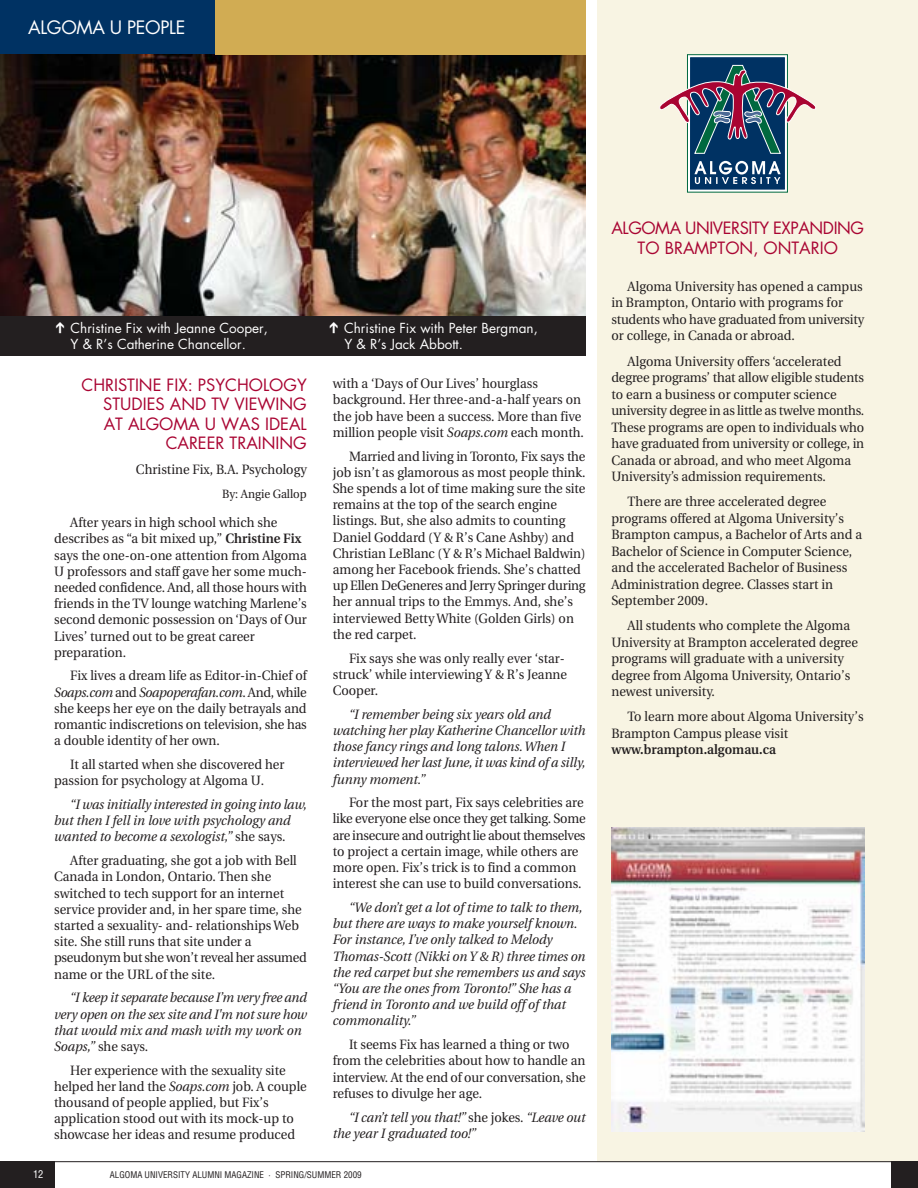
<style>
.page{position:relative;width:918px;height:1188px;background:#fff}
.page>*{position:absolute;margin:0;border:0;box-sizing:border-box;transform-origin:0 0}
.t1{font:18px "Futura";letter-spacing:-.015em;color:#fff}
.t2{font:16.5px/19.5px "Futura";color:#a90432;text-align:right}
.t3{font:16.5px/19.5px "Futura";letter-spacing:-.025em;color:#a90432;text-align:center}
.t4{font:13.5px/16.2px "Utopia";color:#231f20;scale:.95 1}
.t5{font:italic 13.5px/16.2px "Utopia";color:#231f20;scale:.95 1}
.t6{font:13.5px/15.8px "Futura";color:#fff}
.t7{font:600 13.5px "Utopia";color:#231f20;scale:.95 1}
.t8{font:12px "Utopia";color:#231f20;scale:.95 1}
.t9{font:condensed 10.5px "Helvetica";color:#fff}
.t10{font:condensed 9px "Helvetica";color:#231f20}
.s1{font-weight:600}
.s2{font-style:italic}
.s3{font-style:normal}
</style>
<div class="page">
<div style="left:598px;top:0;width:320px;height:1162px;background:#f8f4e3"></div>
<div style="left:891px;top:1162px;width:27px;height:26px;background:#231f20"></div>
<div style="left:0;top:1162px;width:54px;height:26px;background:#231f20"></div>
<hr style="left:0;top:1161px;width:918px;height:1px;background:#231f20">
<div style="left:0;top:0;width:215px;height:55px;background:#003263"></div>
<img style="left:0;top:55px;width:585px;height:262px">
<div style="left:215px;top:0;width:370px;height:55px;background:#d1ac53"></div>
<div style="left:0;top:317px;width:585px;height:39px;background:#231f20"></div>
<img style="left:611px;top:827px;width:253px;height:305px">
<div style="left:687px;top:54px;width:101px;height:138px;background:#fff;border:1px solid #00693f"></div>
<div style="left:690px;top:57px;width:95px;height:133px;background:#003263;border:1px solid #003263"></div>
<svg style="left:660px;top:65px;width:156px;height:89px"></svg>
<svg style="left:694px;top:161px;width:87px;height:23px"></svg>
<h1 class="t1" style="left:28px;top:19px;width:159px">ALGOMA U PEOPLE</h1>
<p class="t6" style="left:71px;top:322px;width:199px">Christine Fix with Jeanne Cooper,<br>Y &amp; R’s Catherine Chancellor.</p>
<p class="t6" style="left:344px;top:322px;width:195px">Christine Fix with Peter Bergman,<br>Y &amp; R’s Jack Abbott.</p>
<p class="t2" style="left:82px;top:376px;width:227px">CHRISTINE FIX: PSYCHOLOGY<br>STUDIES AND TV VIEWING<br>AT ALGOMA U WAS IDEAL<br>CAREER TRAINING</p>
<p class="t4" style="left:136px;top:463px;width:181px">Christine Fix, B.A. Psychology</p>
<p class="t8" style="left:222px;top:489px;width:91px">By: Angie Gallop</p>
<p class="t4" style="left:54px;top:516px;width:268px;text-indent:16px">After years in high school which she describes as “a bit mixed up,” <span class="s1">Christine Fix </span>says the one-on-one attention from Algoma U professors and staff gave her some much&shy;needed confidence. And, all those hours with friends in the TV lounge watching Marlene’s second demonic possession on ‘Days of Our Lives’ turned out to be great career preparation.</p>
<p class="t4" style="left:54px;top:669px;width:268px;text-align:justify;text-indent:16px">Fix lives a dream life as Editor-in-Chief of <span class="s2">Soaps.com</span> and <span class="s2">Soapoperafan.com</span>. And, while she keeps her eye on the daily betrayals and romantic indiscretions on television, she has a double identity of her own.</p>
<p class="t4" style="left:54px;top:758px;width:244px;text-indent:16px">It all started when she discovered her passion for psychology at Algoma U.</p>
<p class="t5" style="left:54px;top:798px;width:268px;text-indent:16px">“I was initially interested in going into law, but then I fell in love with psychology and wanted to become a sexologist,” <span class="s3">she says.</span></p>
<p class="t4" style="left:54px;top:854px;width:268px;text-indent:16px">After graduating, she got a job with Bell Canada in London, Ontario. Then she switched to tech support for an internet service provider and, in her spare time, she started a sexuality- and- relationships Web site. She still runs that site under a pseudonym but she won’t reveal her assumed name or the URL of the site.</p>
<p class="t5" style="left:54px;top:991px;width:268px;text-indent:16px">“I keep it separate because I’m very free and very open on the sex site and I'm not sure how that would mix and mash with my work on Soaps,” <span class="s3">she says.</span></p>
<p class="t4" style="left:54px;top:1063px;width:268px;text-indent:16px">Her experience with the sexuality site helped her land the <span class="s2">Soaps.com</span> job. A couple thousand of people applied, but Fix’s application stood out with its mock-up to showcase her ideas and resume produced</p>
<p class="t4" style="left:333px;top:377px;width:266px">with a ‘Days of Our Lives’ hourglass background. Her three-and-a-half years on the job have been a success. More than five million people visit <span class="s2">Soaps.com</span> each month.</p>
<p class="t4" style="left:333px;top:449px;width:268px;text-indent:16px">Married and living in Toronto, Fix says the job isn’t as glamorous as most people think.<br>She spends a lot of time making sure the site remains at the top of the search engine listings. But, she also admits to counting Daniel Goddard (Y &amp; R’s Cane Ashby) and Christian LeBlanc (Y &amp; R’s Michael Baldwin) among her Facebook friends. She’s chatted up Ellen DeGeneres and Jerry Springer during her annual trips to the Emmys. And, she’s interviewed Betty White (Golden Girls) on the red carpet.</p>
<p class="t4" style="left:333px;top:651px;width:248px;text-indent:16px">Fix says she was only really ever ‘star&shy;struck’ while interviewing Y &amp; R’s Jeanne<br>Cooper.</p>
<p class="t5" style="left:333px;top:707px;width:268px;text-indent:16px">“I remember being six years old and watching her play Katherine Chancellor with those fancy rings and long talons. When I interviewed her last June, it was kind of a silly, funny moment.”</p>
<p class="t4" style="left:333px;top:796px;width:268px;text-indent:16px">For the most part, Fix says celebrities are like everyone else once they get talking. Some are insecure and outright lie about themselves to project a certain image, while others are more open. Fix’s trick is to find a common interest she can use to build conversations.</p>
<p class="t5" style="left:333px;top:901px;width:268px;text-indent:16px">“We don’t get a lot of time to talk to them, but there are ways to make yourself known.<br>For instance, I’ve only talked to Melody Thomas-Scott (Nikki on Y &amp; R) three times on the red carpet but she remembers us and says “You are the ones from Toronto!” She has a friend in Toronto and we build off of that commonality.”</p>
<p class="t4" style="left:333px;top:1038px;width:268px;text-indent:16px">It seems Fix has learned a thing or two from the celebrities about how to handle an interview. At the end of our conversation, she refuses to divulge her age.</p>
<p class="t5" style="left:333px;top:1110px;width:268px;text-indent:16px">“I can’t tell you that!” <span class="s3">she jokes.</span> “Leave out the year I graduated too!”</p>
<p class="t9" style="left:33px;top:1170px;width:12px">12</p>
<p class="t10" style="left:110px;top:1171px;width:253px">ALGOMA UNIVERSITY ALUMNI MAGAZINE · SPRING/SUMMER 2009</p>
<p class="t3" style="left:611px;top:220px;width:254px">ALGOMA UNIVERSITY EXPANDING<br>TO BRAMPTON, ONTARIO</p>
<p class="t4" style="left:611px;top:279px;width:268px;text-indent:16px">Algoma University has opened a campus in Brampton, Ontario with programs for students who have graduated from university or college, in Canada or abroad.</p>
<p class="t4" style="left:611px;top:354px;width:268px;text-indent:16px">Algoma University offers ‘accelerated degree programs’ that allow eligible students to earn a business or computer science university degree in as little as twelve months.<br>These programs are open to individuals who have graduated from university or college, in Canada or abroad, and who meet Algoma University’s admission requirements.</p>
<p class="t4" style="left:611px;top:495px;width:265px;text-indent:16px">There are three accelerated degree programs offered at Algoma University’s Brampton campus, a Bachelor of Arts and a Bachelor of Science in Computer Science, and the accelerated Bachelor of Business Administration degree. Classes start in September 2009.</p>
<p class="t4" style="left:611px;top:619px;width:261px;text-indent:16px">All students who complete the Algoma University at Brampton accelerated degree programs will graduate with a university degree from Algoma University, Ontario’s newest university.</p>
<p class="t4" style="left:611px;top:710px;width:267px;text-indent:16px">To learn more about Algoma University’s<br>Brampton Campus please visit</p>
<p class="t7" style="left:611px;top:744px;width:175px">www.brampton.algomau.ca</p>
</div>
